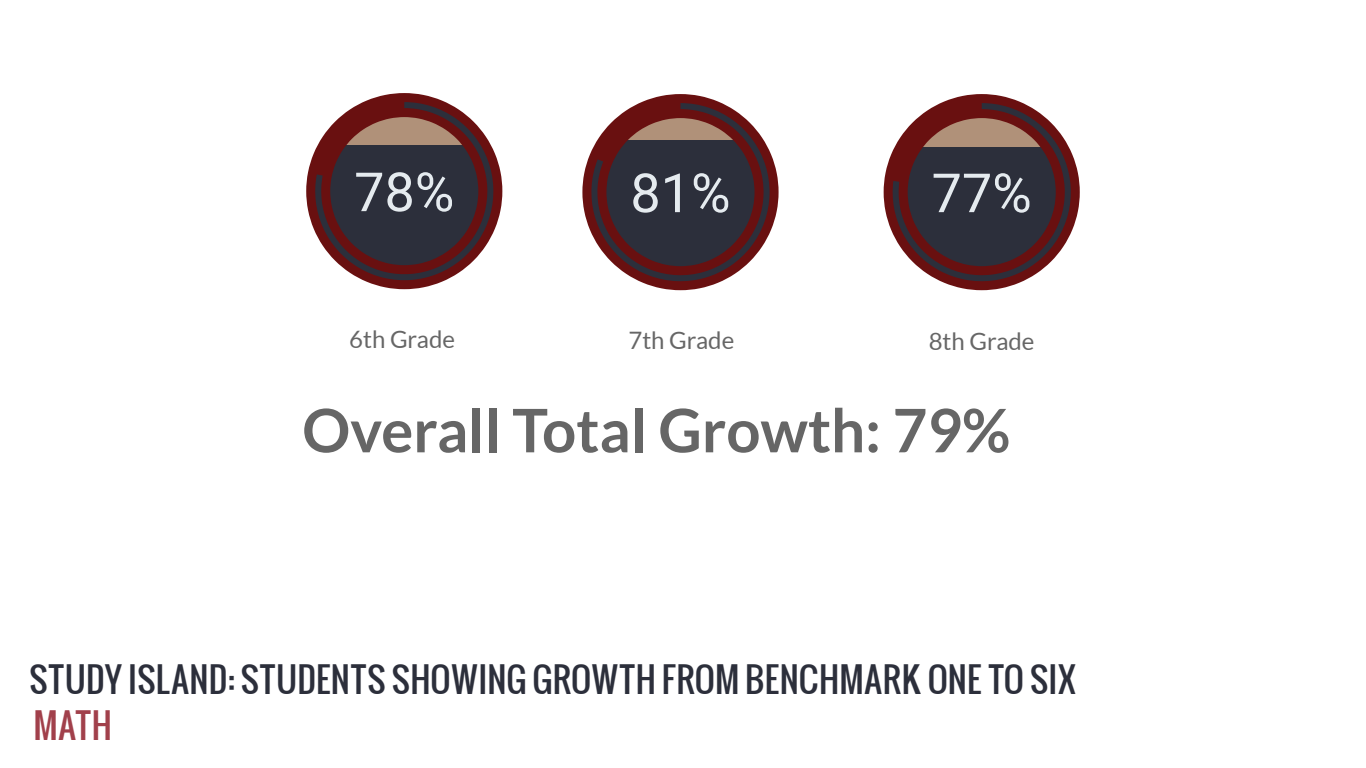
<style>
.page{position:relative;width:1366px;height:768px;background:#fff}
.page>*{position:absolute;margin:0;border:0;box-sizing:border-box;transform-origin:0 0}
.t1{font:700 60px "Lato";color:#666}
.t2{font:54px "Roboto";color:#e5ebef}
.t3{font:34px "Oswald";color:#2c2f3b}
.t4{font:34px "Oswald";color:#a1404b}
.t5{font:24px "Lato";color:#666}
</style>
<div class="page">
<svg style="left:306px;top:93px;width:197px;height:197px"></svg>
<svg style="left:582px;top:94px;width:197px;height:197px"></svg>
<svg style="left:883px;top:94px;width:197px;height:197px"></svg>
<h2 class="t2" style="left:354px;top:161px;width:102px">78%</h2>
<h2 class="t2" style="left:630px;top:162px;width:102px">81%</h2>
<h2 class="t2" style="left:932px;top:162px;width:102px">77%</h2>
<p class="t5" style="left:349px;top:326px;width:107px">6th Grade</p>
<p class="t5" style="left:628px;top:327px;width:107px">7th Grade</p>
<p class="t5" style="left:929px;top:328px;width:107px">8th Grade</p>
<h1 class="t1" style="left:302px;top:396px;width:710px">Overall Total Growth: 79%</h1>
<p class="t3" style="left:29px;top:653px;width:1049px">STUDY ISLAND: STUDENTS SHOWING GROWTH FROM BENCHMARK ONE TO SIX</p>
<p class="t4" style="left:33px;top:699px;width:80px">MATH</p>
</div>
